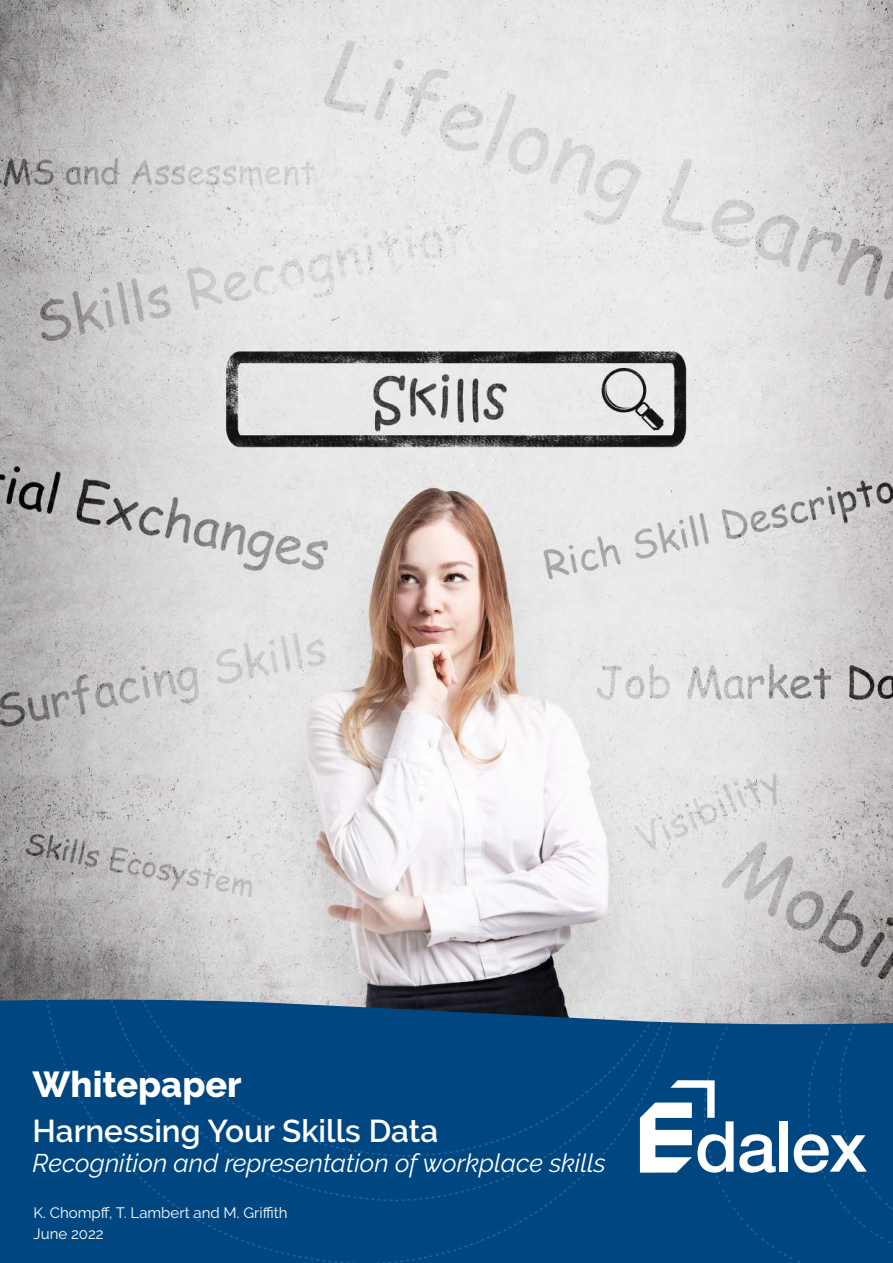
<style>
.page{position:relative;width:893px;height:1263px;background:#fff}
.page>*{position:absolute;margin:0;border:0;box-sizing:border-box;transform-origin:0 0}
.t1{font:800 36px "Raleway";color:#fff}
.t2{font:600 31.5px "Raleway";color:#fff}
.t3{font:italic 25.5px "Raleway";color:#fff}
.t4{font:15px/21.5px "Raleway";color:#fff}
</style>
<div class="page">
<img style="left:0;top:0;width:893px;height:998px">
<svg style="left:0;top:998px;width:893px;height:265px;background:#0b4c83"></svg>
<div style="left:41px;top:999px;width:643px;height:264px;background:#004782"></div>
<svg style="left:640px;top:999px;width:253px;height:260px;background:#2b6493"></svg>
<h1 class="t1" style="left:33px;top:1071px;width:210px">Whitepaper</h1>
<p class="t2" style="left:33px;top:1119px;width:407px">Harnessing Your Skills Data</p>
<p class="t3" style="left:33px;top:1153px;width:575px">Recognition and representation of workplace skills</p>
<p class="t4" style="left:34px;top:1201px;width:255px">K. Chomp昀昀, T. Lambert and M. Griffith<br>June 2022</p>
</div>
